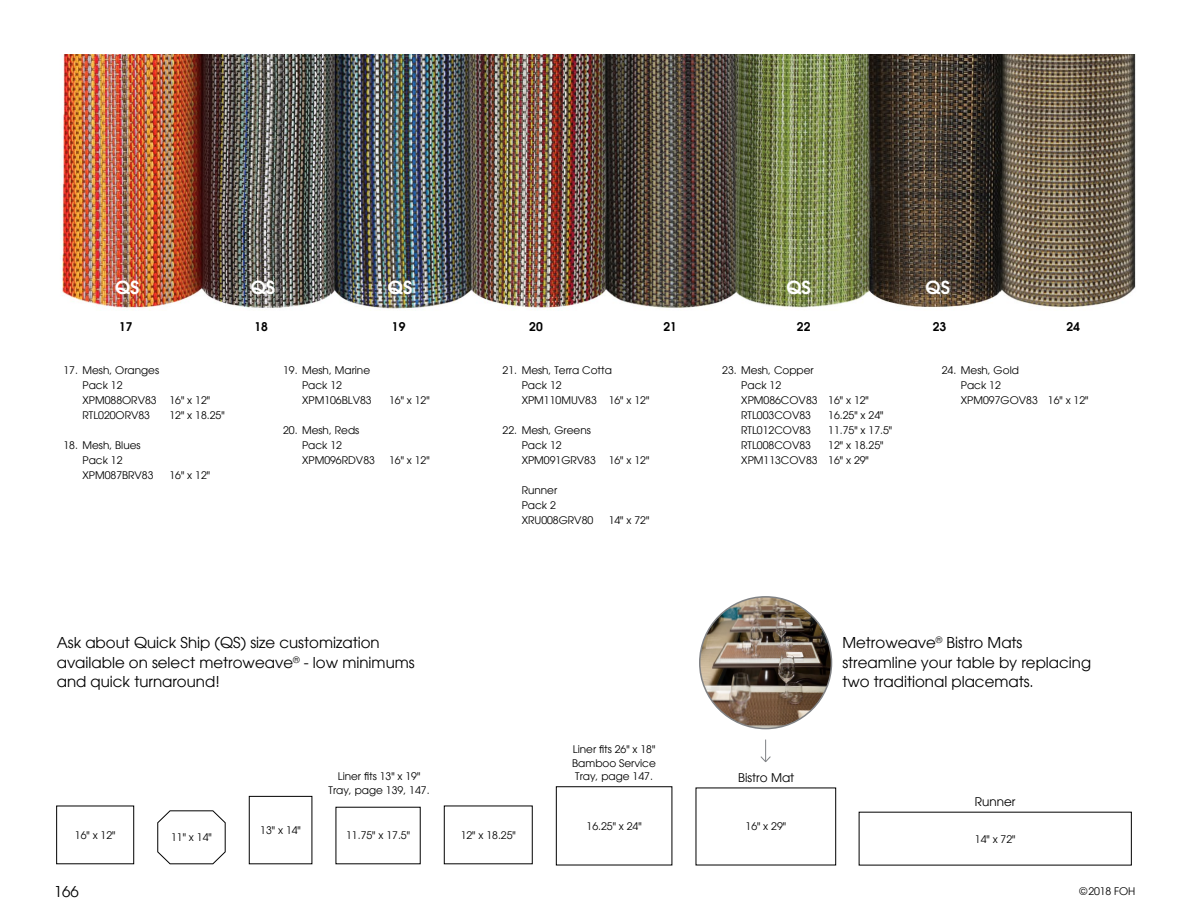
<style>
.page{position:relative;width:1188px;height:918px;background:#fff}
.page>*{position:absolute;margin:0;border:0;box-sizing:border-box;transform-origin:0 0}
.t1{font:600 18px "Avant Garde";color:#fff}
.t2{font:15px/19.5px "Avant Garde";color:#000}
.t3{font:600 12px "Avant Garde";color:#000}
.t4{font:12px "Avant Garde";color:#000}
.t5{font:10.5px/15px "Avant Garde";color:#000}
</style>
<div class="page">
<img style="left:60px;top:54px;width:1076px;height:257px">
<div style="left:56px;top:806px;width:78px;height:58px;border:1px solid #000"></div>
<div style="left:249px;top:796px;width:63px;height:68px;border:1px solid #000"></div>
<svg style="left:157px;top:810px;width:69px;height:55px"></svg>
<div style="left:444px;top:806px;width:89px;height:58px;border:1px solid #000"></div>
<div style="left:556px;top:786px;width:116px;height:79px;border:1px solid #000"></div>
<img style="left:700px;top:597px;width:132px;height:132px;border-radius:66px">
<svg style="left:760px;top:740px;width:11px;height:22px"></svg>
<h1 class="t1" style="left:115px;top:276px;width:26px">QS</h1>
<h1 class="t1" style="left:251px;top:276px;width:26px">QS</h1>
<h1 class="t1" style="left:388px;top:276px;width:26px">QS</h1>
<h1 class="t1" style="left:786px;top:276px;width:26px">QS</h1>
<h1 class="t1" style="left:926px;top:276px;width:26px">QS</h1>
<p class="t3" style="left:119px;top:319px;width:15px">17</p>
<p class="t3" style="left:255px;top:319px;width:15px">18</p>
<p class="t3" style="left:392px;top:319px;width:15px">19</p>
<p class="t3" style="left:529px;top:319px;width:15px">20</p>
<p class="t3" style="left:664px;top:319px;width:15px">21</p>
<p class="t3" style="left:797px;top:319px;width:15px">22</p>
<p class="t3" style="left:933px;top:319px;width:15px">23</p>
<p class="t3" style="left:1066px;top:319px;width:15px">24</p>
<p class="t5" style="left:82px;top:363px;width:129px;text-indent:-19px">17. Mesh, Oranges<br>Pack 12<br>XPM088ORV83 16" x 12"<br>RTL020ORV83</p>
<p class="t5" style="left:170px;top:408px;width:57px">12" x 18.25"</p>
<p class="t5" style="left:82px;top:438px;width:73px;text-indent:-19px">18. Mesh, Blues<br>Pack 12<br>XPM087BRV83</p>
<p class="t5" style="left:170px;top:468px;width:42px">16" x 12"</p>
<p class="t5" style="left:302px;top:363px;width:71px;text-indent:-19px">19. Mesh, Marine<br>Pack 12<br>XPM106BLV83</p>
<p class="t5" style="left:302px;top:423px;width:74px;text-indent:-19px">20. Mesh, Reds<br>Pack 12<br>XPM096RDV83</p>
<p class="t5" style="left:389px;top:393px;width:42px">16" x 12"</p>
<p class="t5" style="left:389px;top:453px;width:42px">16" x 12"</p>
<p class="t5" style="left:522px;top:363px;width:129px;text-indent:-19px">21. Mesh, Terra Cotta<br>Pack 12<br>XPM110MUV83 16" x 12"</p>
<p class="t5" style="left:522px;top:423px;width:129px;text-indent:-19px">22. Mesh, Greens<br>Pack 12<br>XPM091GRV83 16" x 12"</p>
<p class="t5" style="left:522px;top:483px;width:73px">Runner<br>Pack 2<br>XRU008GRV80</p>
<p class="t5" style="left:609px;top:513px;width:42px">14" x 72"</p>
<p class="t5" style="left:741px;top:363px;width:129px;text-indent:-19px">23. Mesh, Copper<br>Pack 12<br>XPM086COV83 16" x 12"<br>RTL003COV83</p>
<p class="t5" style="left:828px;top:408px;width:57px">16.25" x 24"</p>
<p class="t5" style="left:741px;top:423px;width:71px">RTL012COV83</p>
<p class="t5" style="left:828px;top:423px;width:65px">11.75" x 17.5"</p>
<p class="t5" style="left:741px;top:438px;width:71px">RTL008COV83</p>
<p class="t5" style="left:741px;top:438px;width:144px;text-indent:87px">12" x 18.25"<br>XPM113COV83 16" x 29"</p>
<p class="t5" style="left:961px;top:363px;width:129px;text-indent:-19px">24. Mesh, Gold<br>Pack 12<br>XPM097GOV83 16" x 12"</p>
<h2 class="t2" style="left:57px;top:633px;width:359px">Ask about Quick Ship (QS) size customization available on select metroweave<sup>®</sup> - low minimums and quick turnaround!</h2>
<h2 class="t2" style="left:842px;top:633px;width:250px">Metroweave<sup>®</sup> Bistro Mats streamline your table by replacing two traditional placemats.</h2>
<p class="t5" style="left:329px;top:770px;width:103px;line-height:13.5px;text-align:center">Liner fits 13" x 19"<br>Tray, page 139, 147.</p>
<p class="t5" style="left:572px;top:743px;width:85px;line-height:13.5px;text-align:justify">Liner fits 26" x 18" Bamboo Service Tray, page 147.</p>
<p class="t4" style="left:738px;top:770px;width:58px">Bistro Mat</p>
<p class="t4" style="left:975px;top:794px;width:42px">Runner</p>
<p class="t5" style="left:260px;top:823px;width:42px">13" x 14"</p>
<p class="t5" style="left:75px;top:828px;width:42px">16" x 12"</p>
<p class="t5" style="left:346px;top:828px;width:65px">11.75" x 17.5"</p>
<p class="t5" style="left:171px;top:830px;width:42px">11" x 14"</p>
<p class="t5" style="left:461px;top:828px;width:57px">12" x 18.25"</p>
<p class="t5" style="left:587px;top:819px;width:57px">16.25" x 24"</p>
<p class="t5" style="left:746px;top:819px;width:42px">16" x 29"</p>
<p class="t5" style="left:975px;top:831px;width:42px">14" x 72"</p>
<h2 class="t2" style="left:54px;top:882px;width:26px">166</h2>
<p class="t5" style="left:1080px;top:883px;width:57px">©2018 FOH</p>
</div>
